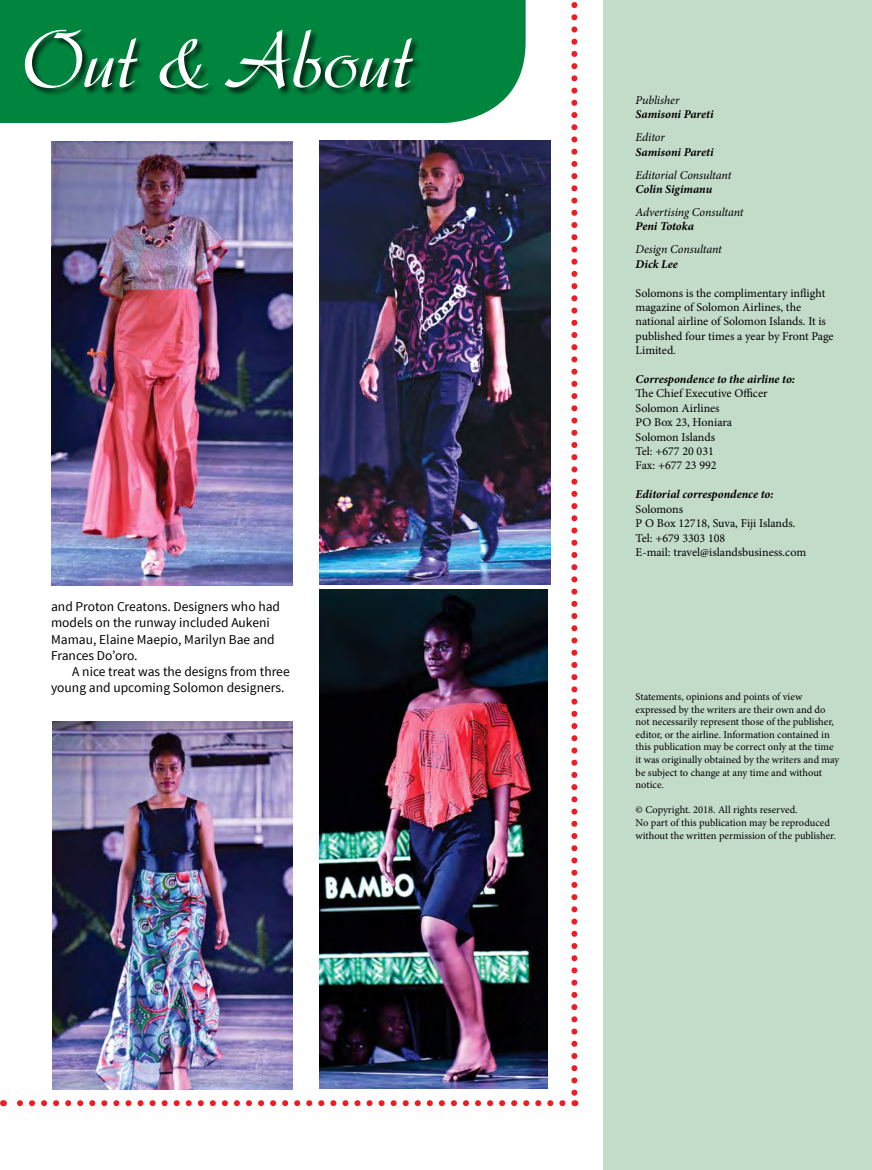
<style>
.page{position:relative;width:872px;height:1170px;background:#fff}
.page>*{position:absolute;margin:0;border:0;box-sizing:border-box;transform-origin:0 0}
.t1{font:81px "Argentine";color:#fff}
.t2{font:13.5px/16.2px "Source Sans Pro";color:#000}
.t3{font:12px/14.4px "Minion Pro";letter-spacing:-.005em;color:#000}
.t4{font:italic 700 12px "Minion Pro";letter-spacing:-.005em;color:#000}
.t5{font:italic 12px "Minion Pro";letter-spacing:-.01em;color:#000}
.t6{font:10.5px/12.6px "Minion Pro";letter-spacing:-.005em;color:#000}
</style>
<div class="page">
<div style="left:603px;top:0;width:269px;height:1169px;background:#c3dcc9"></div>
<div style="left:0;top:0;width:526px;height:123px;background:#00853f"></div>
<div style="left:25px;top:29px;width:396px;height:68px;background:#000;opacity:.75"></div>
<svg style="left:571px;top:2px;width:6px;height:1104px"></svg>
<svg style="left:3px;top:1100px;width:559px;height:6px"></svg>
<img style="left:319px;top:140px;width:231px;height:444px">
<img style="left:52px;top:721px;width:241px;height:368px">
<img style="left:51px;top:141px;width:241px;height:444px">
<img style="left:319px;top:589px;width:228px;height:499px">
<h1 class="t1" style="left:24px;top:14px;width:389px">Out &amp; About</h1>
<p class="t2" style="left:51px;top:598px;width:231px">and Proton Creatons. Designers who had models on the runway included Aukeni<br>Mamau, Elaine Maepio, Marilyn Bae and<br>Frances Do’oro.</p>
<p class="t2" style="left:51px;top:663px;width:240px;text-indent:21px">A nice treat was the designs from three young and upcoming Solomon designers.</p>
<p class="t5" style="left:635px;top:92px;width:45px">Publisher</p>
<p class="t4" style="left:635px;top:106px;width:80px">Samisoni Pareti</p>
<p class="t5" style="left:635px;top:129px;width:31px">Editor</p>
<p class="t4" style="left:635px;top:143px;width:80px">Samisoni Pareti</p>
<p class="t5" style="left:635px;top:167px;width:97px">Editorial Consultant</p>
<p class="t4" style="left:635px;top:181px;width:78px">Colin Sigimanu</p>
<p class="t5" style="left:635px;top:204px;width:109px">Advertising Consultant</p>
<p class="t4" style="left:635px;top:218px;width:60px">Peni Totoka</p>
<p class="t5" style="left:635px;top:241px;width:88px">Design Consultant</p>
<p class="t4" style="left:635px;top:255px;width:44px">Dick Lee</p>
<p class="t3" style="left:635px;top:285px;width:200px">Solomons is the complimentary inflight magazine of Solomon Airlines, the national airline of Solomon Islands. It is published four times a year by Front Page Limited.</p>
<p class="t4" style="left:635px;top:370px;width:161px">Correspondence to the airline to:</p>
<p class="t3" style="left:635px;top:386px;width:133px">The Chief Executive Officer<br>Solomon Airlines<br>PO Box 23, Honiara<br>Solomon Islands<br>Tel: +677 20 031<br>Fax: +677 23 992</p>
<p class="t4" style="left:635px;top:486px;width:139px">Editorial correspondence to:</p>
<p class="t3" style="left:635px;top:501px;width:172px">Solomons<br>P O Box 12718, Suva, Fiji Islands.<br>Tel: +679 3303 108<br>E-mail: travel@islandsbusiness.com</p>
<p class="t6" style="left:635px;top:690px;width:205px">Statements, opinions and points of view expressed by the writers are their own and do not necessarily represent those of the publisher, editor, or the airline. Information contained in this publication may be correct only at the time it was originally obtained by the writers and may be subject to change at any time and without notice.</p>
<p class="t6" style="left:635px;top:803px;width:202px">© Copyright. 2018. All rights reserved.<br>No part of this publication may be reproduced without the written permission of the publisher.</p>
</div>
